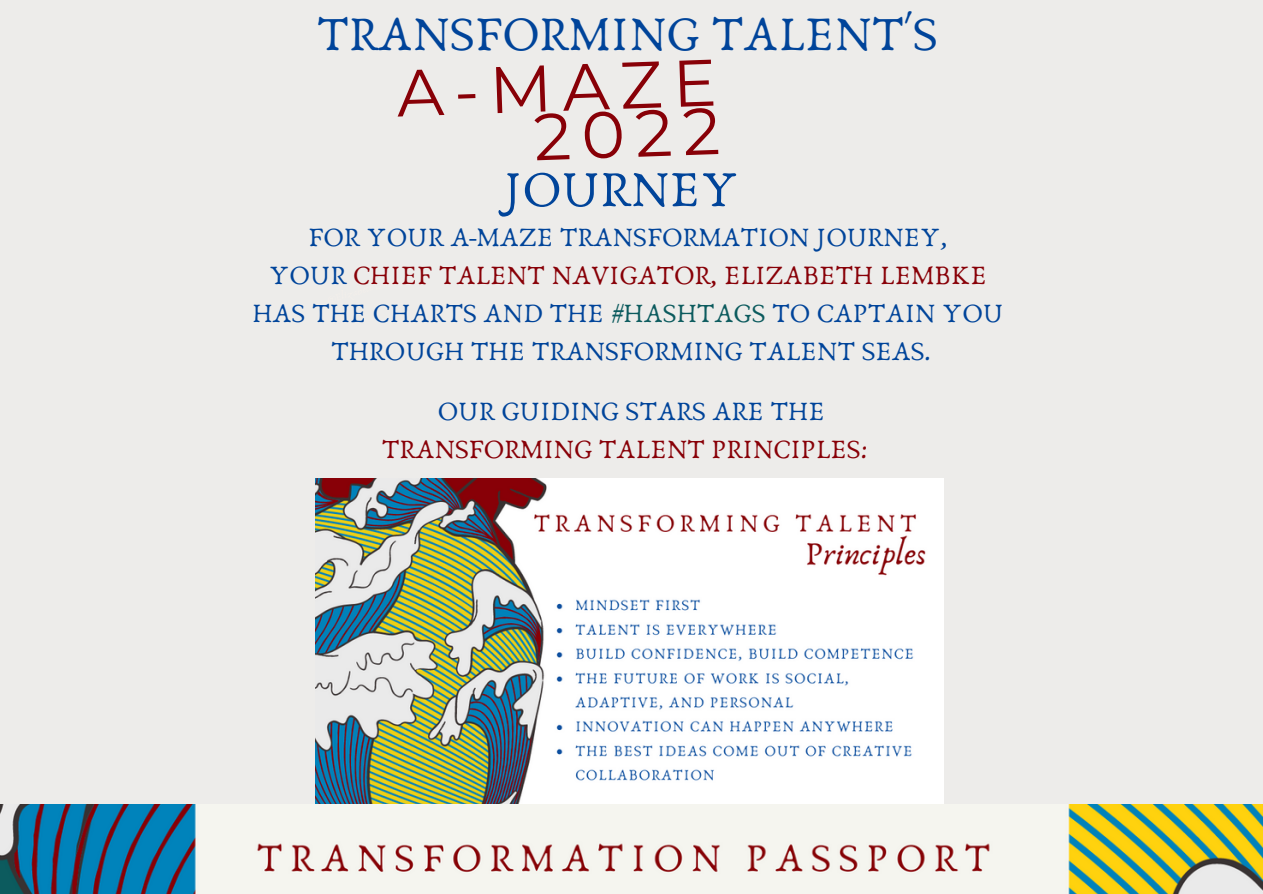
<style>
.page{position:relative;width:1263px;height:894px;background:#fff}
.page>*{position:absolute;margin:0;border:0;box-sizing:border-box;transform-origin:0 0}
.t1{font:65.7px/48.4px "Montserrat";color:#880007;text-align:right}
.t2{font:51.9px "Anaktoria";color:#00449a}
.t3{font:49.8px "Anaktoria";color:#00449a}
.t4{font:27.45px/38.2px "Anaktoria";color:#00449a;text-align:center}
.t5{font:27.45px "Anaktoria";color:#880007}
.s1{color:#880007}
.s2{color:#0c5b5e}
</style>
<div class="page">
<div style="left:0;top:0;width:1263px;height:893px;background:#edecea"></div>
<img style="left:0;top:803px;width:1263px;height:90px">
<img style="left:316px;top:478px;width:627px;height:325px">
<h3 class="t3" style="left:317px;top:3px;width:623px">TRANSFORMING TALENT'S</h3>
<h1 class="t1" style="left:396px;top:69px;width:323px;rotate:-2deg">A-MAZE<br>2022</h1>
<h2 class="t2" style="left:503px;top:158px;width:237px">JOURNEY</h2>
<p class="t4" style="left:252px;top:218px;width:753px">FOR YOUR A-MAZE TRANSFORMATION JOURNEY,<br>YOUR <span class="s1">CHIEF TALENT NAVIGATOR, ELIZABETH LEMBKE </span>HAS THE CHARTS AND THE <span class="s2">#HASHTAGS</span> TO CAPTAIN YOU THROUGH THE TRANSFORMING TALENT SEAS.</p>
<p class="t4" style="left:438px;top:393px;width:388px">OUR GUIDING STARS ARE THE</p>
<p class="t5" style="left:382px;top:432px;width:487px">TRANSFORMING TALENT PRINCIPLES:</p>
</div>
